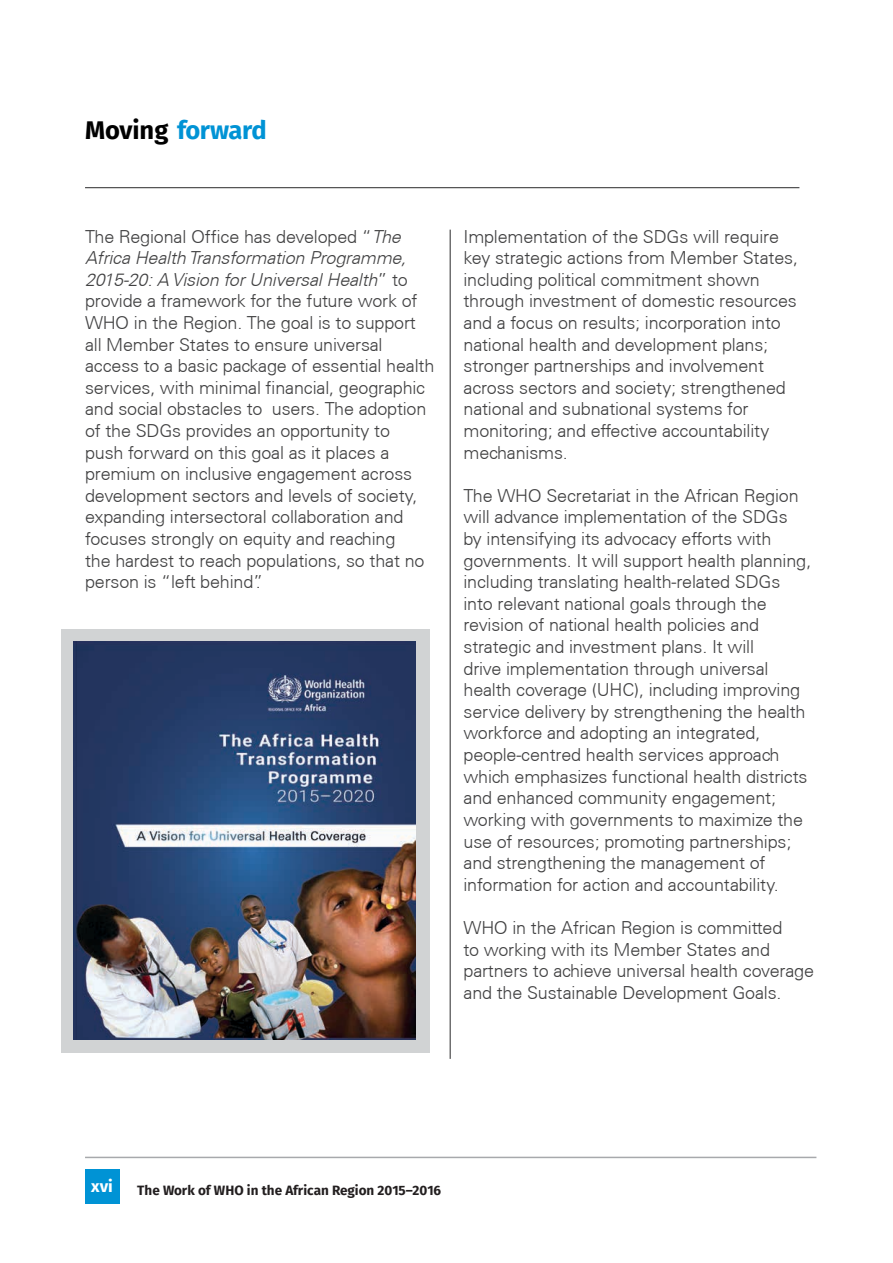
<style>
.page{position:relative;width:893px;height:1263px;background:#fff}
.page>*{position:absolute;margin:0;border:0;box-sizing:border-box;transform-origin:0 0}
.t1{font:700 25.5px "Fira Sans";letter-spacing:-.02em;color:#0093d5}
.t2{font:300 18px/21.6px "Univers CE";letter-spacing:-.01em;color:#414142}
.t3{font:700 16.5px "Fira Sans";color:#fff}
.t4{font:700 13.5px "Fira Sans";color:#231f20}
.s1{color:#000}
.s2{font-style:italic}
</style>
<div class="page">
<hr style="left:85px;top:1157px;width:731px;height:1px;background:#a7a9ac">
<div style="left:85px;top:1169px;width:34px;height:34px;background:#0093d5"></div>
<hr style="left:85px;top:187px;width:714px;height:1px;background:#414142">
<hr style="left:450px;top:230px;width:1px;height:829px;background:#414142">
<div style="left:61px;top:629px;width:368px;height:423px;background:#d1d3d4"></div>
<img style="left:73px;top:641px;width:342px;height:398px">
<h1 class="t1" style="left:85px;top:112px;width:183px"><span class="s1">Moving</span> forward</h1>
<p class="t2" style="left:85px;top:226px;width:351px">The Regional Office has developed “<span class="s2">The Africa Health Transformation Programme, 2015-20: A Vision for Universal Health</span>” to provide a framework for the future work of WHO in the Region. The goal is to support all Member States to ensure universal access to a basic package of essential health services, with minimal financial, geographic and social obstacles to users. The adoption of the SDGs provides an opportunity to<br>push forward on this goal as it places a premium on inclusive engagement across development sectors and levels of society, expanding intersectoral collaboration and focuses strongly on equity and reaching<br>the hardest to reach populations, so that no person is “left behind”.</p>
<p class="t2" style="left:463px;top:226px;width:336px">Implementation of the SDGs will require key strategic actions from Member States, including political commitment shown through investment of domestic resources and a focus on results; incorporation into national health and development plans; stronger partnerships and involvement across sectors and society; strengthened national and subnational systems for monitoring; and effective accountability mechanisms.</p>
<p class="t2" style="left:463px;top:485px;width:349px">The WHO Secretariat in the African Region will advance implementation of the SDGs<br>by intensifying its advocacy efforts with governments. It will support health planning, including translating health-related SDGs into relevant national goals through the revision of national health policies and strategic and investment plans. It will<br>drive implementation through universal health coverage (UHC), including improving service delivery by strengthening the health workforce and adopting an integrated, people-centred health services approach which emphasizes functional health districts and enhanced community engagement; working with governments to maximize the use of resources; promoting partnerships; and strengthening the management of information for action and accountability.</p>
<p class="t2" style="left:463px;top:917px;width:352px">WHO in the African Region is committed<br>to working with its Member States and partners to achieve universal health coverage and the Sustainable Development Goals.</p>
<p class="t3" style="left:91px;top:1175px;width:23px">xvi</p>
<p class="t4" style="left:137px;top:1180px;width:305px">The Work of WHO in the African Region 2015–2016</p>
</div>
